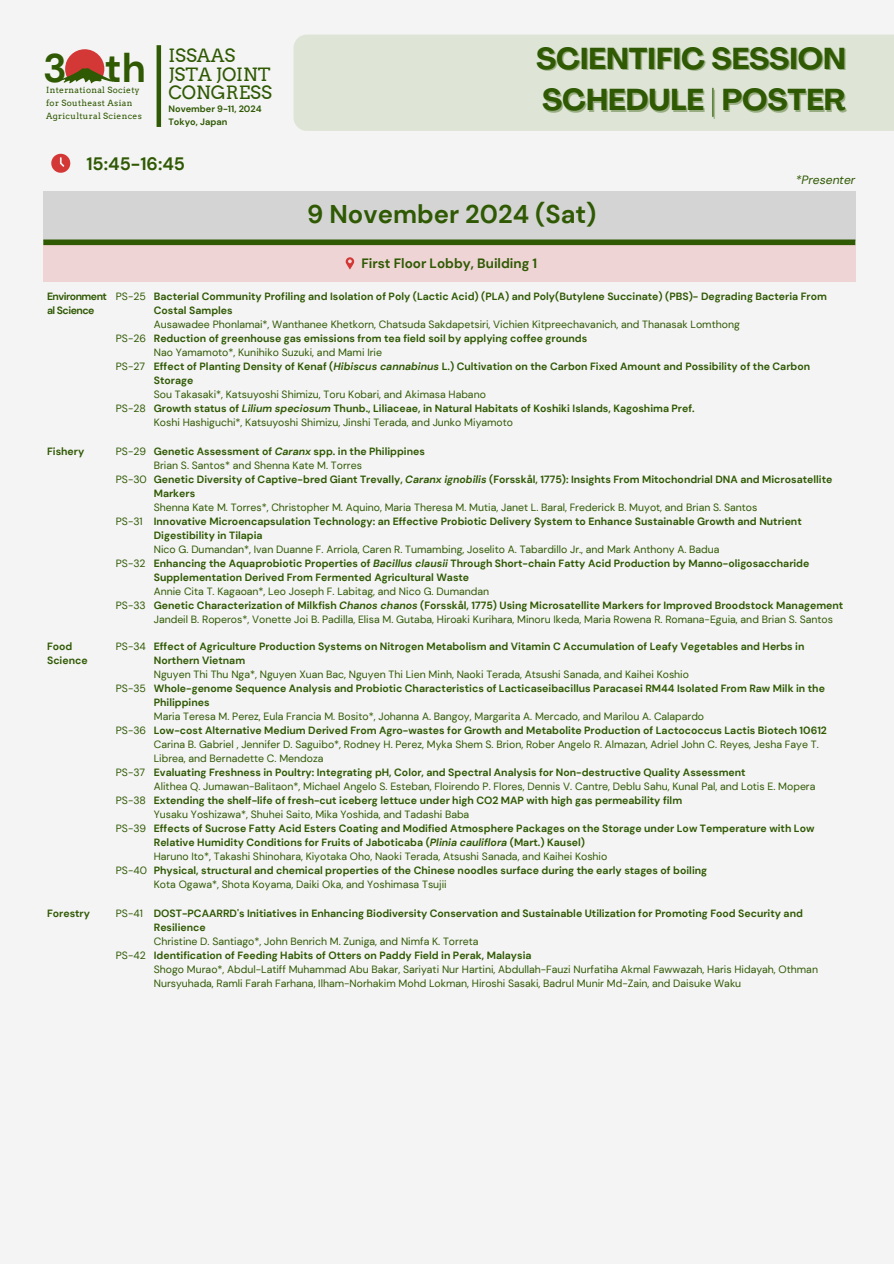
<style>
.page{position:relative;width:894px;height:1264px;background:#fff}
.page>*{position:absolute;margin:0;border:0;box-sizing:border-box;transform-origin:0 0}
.t1{font:700 39.75px "DM Sans";color:#2f5903}
.t2{font:700 29.85px "Agrandir";color:#2f5903}
.t3{font:700 25.65px "DM Sans";color:#2f5903}
.t4{font:18.3px/18.5px "Arvo";color:#2f5903}
.t5{font:700 18px "DM Sans";color:#2f5903}
.t6{font:700 13.5px "DM Sans";color:#2f5903}
.t7{font:italic 12px "DM Sans";color:#2f5903}
.t8{font:700 10.5px/14px "DM Sans";color:#2f5903}
.t9{font:10.5px/14px "DM Sans";color:#2f5903}
.t10{font:700 10.5px/14px "DM Sans";letter-spacing:-.045em;color:#2f5903}
.t11{font:700 9.15px "DM Sans";color:#2f5903}
.t12{font:8.55px/12.9px "Arvo";letter-spacing:.035em;color:#2f5903}
.s1{font-style:italic}
</style>
<div class="page">
<div style="left:0;top:0;width:893px;height:1263px;background:#f4f4f4"></div>
<svg style="left:60px;top:49px;width:53px;height:34px"></svg>
<div style="left:156px;top:45px;width:5px;height:82px;background:#2f5903"></div>
<div style="left:293px;top:35px;width:600px;height:96px;background:#dee5d6"></div>
<div style="left:43px;top:191px;width:812px;height:49px;background:#d4d4d4"></div>
<div style="left:43px;top:239px;width:812px;height:6px;background:#2f5903"></div>
<div style="left:43px;top:245px;width:812px;height:37px;background:#eed4d4"></div>
<svg style="left:345px;top:257px;width:9px;height:13px"></svg>
<svg style="left:51px;top:154px;width:19px;height:19px"></svg>
<h1 class="t1" style="left:105px;top:43px;width:42px">th</h1>
<p class="t12" style="left:46px;top:97px;width:97px">for Southeast Asian<br>Agricultural Sciences</p>
<h1 class="t1" style="left:43px;top:43px;width:25px">3</h1>
<p class="t12" style="left:46px;top:84px;width:95px">International Society</p>
<p class="t4" style="left:168px;top:47px;width:105px">ISSAAS<br>JSTA JOINT<br>CONGRESS</p>
<h4 class="t11" style="left:168px;top:103px;width:95px">November 9-11, 2024</h4>
<p class="t11" style="left:168px;top:116px;width:60px">Tokyo, Japan</p>
<h3 class="t5" style="left:86px;top:152px;width:100px">15:45-16:45</h3>
<p class="t2" style="left:536px;top:46px;width:311px">SCIENTIFIC SESSION</p>
<h2 class="t2" style="left:542px;top:88px;width:305px">SCHEDULE | POSTER</h2>
<p class="t3" style="left:307px;top:198px;width:291px">9 November 2024 (Sat)</p>
<h5 class="t6" style="left:361px;top:254px;width:177px">First Floor Lobby, Building 1</h5>
<p class="t7" style="left:795px;top:172px;width:61px">*Presenter</p>
<p class="t10" style="left:47px;top:290px;width:61px">Environment al Science</p>
<h6 class="t9" style="left:116px;top:290px;width:31px">PS-25</h6>
<p class="t9" style="left:116px;top:332px;width:32px">PS-26</p>
<p class="t9" style="left:116px;top:360px;width:31px">PS-27</p>
<p class="t9" style="left:116px;top:402px;width:31px">PS-28</p>
<p class="t8" style="left:154px;top:290px;width:674px">Bacterial Community Profiling and Isolation of Poly (Lactic Acid) (PLA) and Poly(Butylene Succinate) (PBS)- Degrading Bacteria From<br>Costal Samples</p>
<p class="t9" style="left:154px;top:318px;width:587px">Ausawadee Phonlamai*, Wanthanee Khetkorn, Chatsuda Sakdapetsiri, Vichien Kitpreechavanich, and Thanasak Lomthong</p>
<p class="t8" style="left:154px;top:332px;width:435px">Reduction of greenhouse gas emissions from tea field soil by applying coffee grounds</p>
<p class="t9" style="left:154px;top:346px;width:230px">Nao Yamamoto*, Kunihiko Suzuki, and Mami Irie</p>
<p class="t8" style="left:154px;top:360px;width:657px">Effect of Planting Density of Kenaf (<span class="s1">Hibiscus cannabinus</span> L.) Cultivation on the Carbon Fixed Amount and Possibility of the Carbon<br>Storage</p>
<p class="t9" style="left:154px;top:388px;width:333px">Sou Takasaki*, Katsuyoshi Shimizu, Toru Kobari, and Akimasa Habano</p>
<p class="t8" style="left:154px;top:402px;width:542px">Growth status of <span class="s1">Lilium speciosum</span> Thunb., Liliaceae, in Natural Habitats of Koshiki Islands, Kagoshima Pref.</p>
<p class="t9" style="left:154px;top:416px;width:361px">Koshi Hashiguchi*, Katsuyoshi Shimizu, Jinshi Terada, and Junko Miyamoto</p>
<p class="t8" style="left:47px;top:444px;width:39px">Fishery</p>
<p class="t9" style="left:116px;top:444px;width:32px">PS-29</p>
<p class="t9" style="left:116px;top:472px;width:32px">PS-30</p>
<p class="t9" style="left:116px;top:514px;width:28px">PS-31</p>
<p class="t9" style="left:116px;top:556px;width:31px">PS-32</p>
<p class="t9" style="left:116px;top:598px;width:31px">PS-33</p>
<p class="t8" style="left:154px;top:444px;width:272px">Genetic Assessment of <span class="s1">Caranx</span> spp. in the Philippines</p>
<p class="t9" style="left:154px;top:458px;width:209px">Brian S. Santos* and Shenna Kate M. Torres</p>
<p class="t8" style="left:154px;top:472px;width:680px">Genetic Diversity of Captive-bred Giant Trevally, <span class="s1">Caranx ignobilis</span> (Forsskål, 1775): Insights From Mitochondrial DNA and Microsatellite<br>Markers</p>
<p class="t9" style="left:154px;top:500px;width:605px">Shenna Kate M. Torres*, Christopher M. Aquino, Maria Theresa M. Mutia, Janet L. Baral, Frederick B. Muyot, and Brian S. Santos</p>
<p class="t8" style="left:154px;top:514px;width:649px">Innovative Microencapsulation Technology: an Effective Probiotic Delivery System to Enhance Sustainable Growth and Nutrient<br>Digestibility in Tilapia</p>
<p class="t9" style="left:154px;top:542px;width:567px">Nico G. Dumandan*, Ivan Duanne F. Arriola, Caren R. Tumambing, Joselito A. Tabardillo Jr., and Mark Anthony A. Badua</p>
<p class="t8" style="left:154px;top:556px;width:657px">Enhancing the Aquaprobiotic Properties of <span class="s1">Bacillus clausii</span> Through Short-chain Fatty Acid Production by Manno-oligosaccharide<br>Supplementation Derived From Fermented Agricultural Waste</p>
<p class="t9" style="left:154px;top:584px;width:337px">Annie Cita T. Kagaoan*, Leo Joseph F. Labitag, and Nico G. Dumandan</p>
<p class="t8" style="left:154px;top:598px;width:690px">Genetic Characterization of Milkfish <span class="s1">Chanos chanos</span> (Forsskål, 1775) Using Microsatellite Markers for Improved Broodstock Management</p>
<p class="t9" style="left:154px;top:612px;width:680px">Jandeil B. Roperos*, Vonette Joi B. Padilla, Elisa M. Gutaba, Hiroaki Kurihara, Minoru Ikeda, Maria Rowena R. Romana-Eguia, and Brian S. Santos</p>
<p class="t8" style="left:47px;top:639px;width:42px">Food<br>Science</p>
<p class="t9" style="left:116px;top:639px;width:32px">PS-34</p>
<p class="t9" style="left:116px;top:681px;width:32px">PS-35</p>
<p class="t9" style="left:116px;top:723px;width:32px">PS-36</p>
<p class="t9" style="left:116px;top:765px;width:31px">PS-37</p>
<p class="t9" style="left:116px;top:793px;width:32px">PS-38</p>
<p class="t9" style="left:116px;top:821px;width:32px">PS-39</p>
<p class="t9" style="left:116px;top:863px;width:33px">PS-40</p>
<p class="t8" style="left:154px;top:639px;width:652px">Effect of Agriculture Production Systems on Nitrogen Metabolism and Vitamin C Accumulation of Leafy Vegetables and Herbs in<br>Northern Vietnam</p>
<p class="t9" style="left:154px;top:667px;width:536px">Nguyen Thi Thu Nga*, Nguyen Xuan Bac, Nguyen Thi Lien Minh, Naoki Terada, Atsushi Sanada, and Kaihei Koshio</p>
<p class="t8" style="left:154px;top:681px;width:672px">Whole-genome Sequence Analysis and Probiotic Characteristics of Lacticaseibacillus Paracasei RM44 Isolated From Raw Milk in the<br>Philippines</p>
<p class="t9" style="left:154px;top:709px;width:551px">Maria Teresa M. Perez, Eula Francia M. Bosito*, Johanna A. Bangoy, Margarita A. Mercado, and Marilou A. Calapardo</p>
<p class="t8" style="left:154px;top:723px;width:674px">Low-cost Alternative Medium Derived From Agro-wastes for Growth and Metabolite Production of Lactococcus Lactis Biotech 10612</p>
<p class="t9" style="left:154px;top:737px;width:666px">Carina B. Gabriel , Jennifer D. Saguibo*, Rodney H. Perez, Myka Shem S. Brion, Rober Angelo R. Almazan, Adriel John C. Reyes, Jesha Faye T.<br>Librea, and Bernadette C. Mendoza</p>
<p class="t8" style="left:154px;top:765px;width:593px">Evaluating Freshness in Poultry: Integrating pH, Color, and Spectral Analysis for Non-destructive Quality Assessment</p>
<p class="t9" style="left:154px;top:779px;width:663px">Alithea Q. Jumawan-Balitaon*, Michael Angelo S. Esteban, Floirendo P. Flores, Dennis V. Cantre, Deblu Sahu, Kunal Pal, and Lotis E. Mopera</p>
<p class="t8" style="left:154px;top:793px;width:529px">Extending the shelf-life of fresh-cut iceberg lettuce under high CO2 MAP with high gas permeability film</p>
<p class="t9" style="left:154px;top:807px;width:317px">Yusaku Yoshizawa*, Shuhei Saito, Mika Yoshida, and Tadashi Baba</p>
<p class="t8" style="left:154px;top:821px;width:662px">Effects of Sucrose Fatty Acid Esters Coating and Modified Atmosphere Packages on the Storage under Low Temperature with Low<br>Relative Humidity Conditions for Fruits of Jaboticaba (<span class="s1">Plinia cauliflora</span> (Mart.) Kausel)</p>
<p class="t9" style="left:154px;top:849px;width:455px">Haruno Ito*, Takashi Shinohara, Kiyotaka Oho, Naoki Terada, Atsushi Sanada, and Kaihei Koshio</p>
<p class="t8" style="left:154px;top:863px;width:554px">Physical, structural and chemical properties of the Chinese noodles surface during the early stages of boiling</p>
<p class="t9" style="left:154px;top:877px;width:294px">Kota Ogawa*, Shota Koyama, Daiki Oka, and Yoshimasa Tsujii</p>
<p class="t8" style="left:47px;top:906px;width:44px">Forestry</p>
<p class="t9" style="left:116px;top:906px;width:29px">PS-41</p>
<p class="t9" style="left:116px;top:948px;width:31px">PS-42</p>
<p class="t8" style="left:154px;top:906px;width:650px">DOST-PCAARRD's Initiatives in Enhancing Biodiversity Conservation and Sustainable Utilization for Promoting Food Security and<br>Resilience</p>
<p class="t9" style="left:154px;top:934px;width:326px">Christine D. Santiago*, John Benrich M. Zuniga, and Nimfa K. Torreta</p>
<p class="t8" style="left:154px;top:948px;width:379px">Identification of Feeding Habits of Otters on Paddy Field in Perak, Malaysia</p>
<p class="t9" style="left:154px;top:962px;width:665px">Shogo Murao*, Abdul-Latiff Muhammad Abu Bakar, Sariyati Nur Hartini, Abdullah-Fauzi Nurfatiha Akmal Fawwazah, Haris Hidayah, Othman<br>Nursyuhada, Ramli Farah Farhana, Ilham-Norhakim Mohd Lokman, Hiroshi Sasaki, Badrul Munir Md-Zain, and Daisuke Waku</p>
</div>
